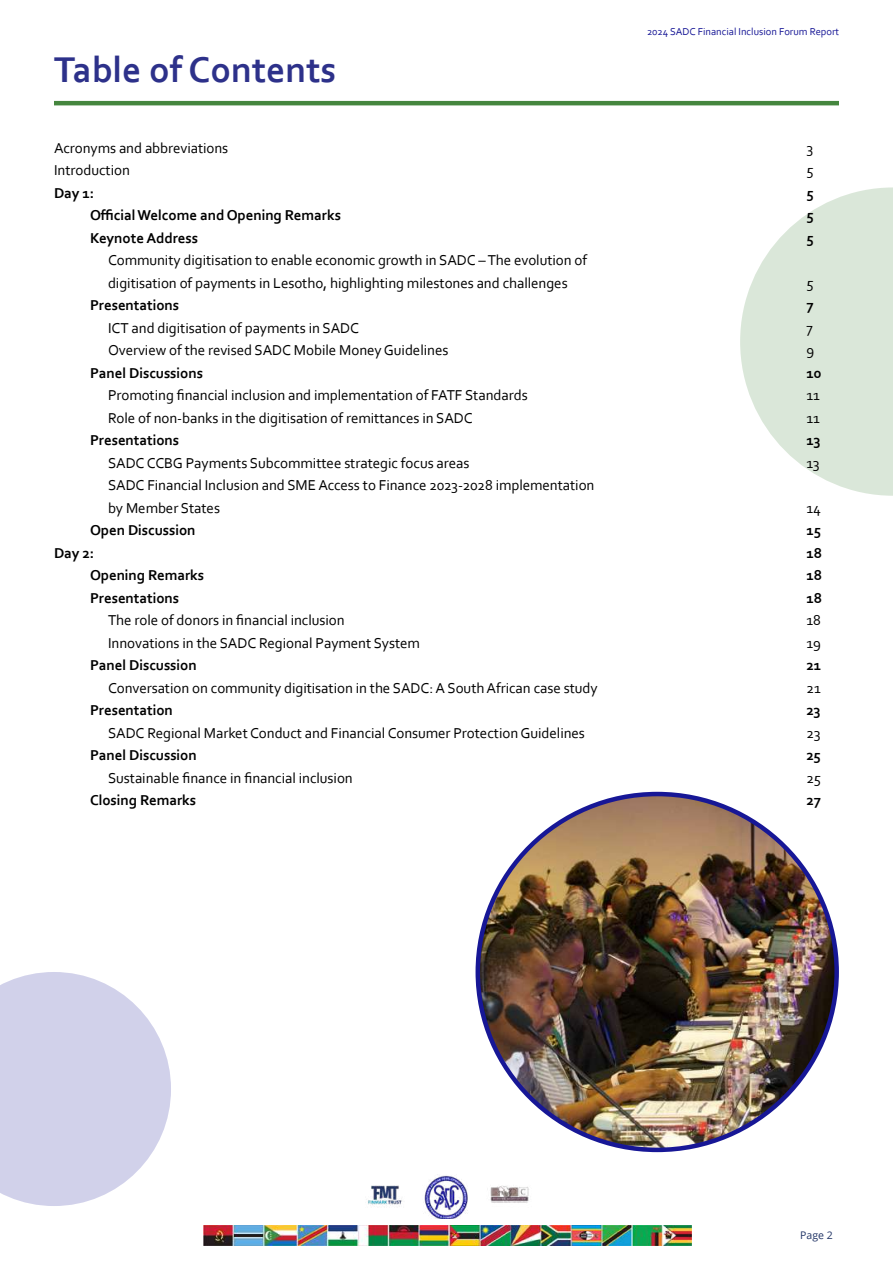
<style>
.page{position:relative;width:893px;height:1263px;background:#fff}
.page>*{position:absolute;margin:0;border:0;box-sizing:border-box;transform-origin:0 0}
.t1{font:700 37.5px "Corbel";color:#2d318a}
.t2{font:15px/22.5px "Corbel";letter-spacing:-.005em;color:#000}
.t3{font:700 15px/22.5px "Corbel";letter-spacing:-.005em;color:#000}
.t4{font:10.5px "Corbel";color:#171796}
.t5{font:10.5px "Open Sans";color:#203365}
</style>
<div class="page">
<img style="left:203px;top:1225px;width:488px;height:20px">
<hr style="left:54px;top:101px;width:785px;height:4px;background:#45863e">
<img style="left:368px;top:1175px;width:161px;height:43px">
<svg style="left:740px;top:187px;width:153px;height:309px;fill:#dae7d9"></svg>
<img style="left:478px;top:794px;width:359px;height:356px">
<svg style="left:0;top:972px;width:171px;height:234px"></svg>
<h1 class="t1" style="left:54px;top:46px;width:284px">Table of Contents</h1>
<p class="t2" style="left:54px;top:136px;width:176px">Acronyms and abbreviations<br>Introduction</p>
<p class="t3" style="left:90px;top:181px;width:253px;text-indent:-36px">Day 1:<br>Official Welcome and Opening Remarks<br>Keynote Address</p>
<p class="t2" style="left:108px;top:249px;width:481px">Community digitisation to enable economic growth in SADC – The evolution of digitisation of payments in Lesotho, highlighting milestones and challenges</p>
<p class="t3" style="left:90px;top:294px;width:91px">Presentations</p>
<p class="t2" style="left:108px;top:316px;width:342px">ICT and digitisation of payments in SADC<br>Overview of the revised SADC Mobile Money Guidelines</p>
<p class="t3" style="left:90px;top:361px;width:115px">Panel Discussions</p>
<p class="t2" style="left:108px;top:384px;width:421px">Promoting financial inclusion and implementation of FATF Standards<br>Role of non-banks in the digitisation of remittances in SADC</p>
<p class="t3" style="left:90px;top:429px;width:91px">Presentations</p>
<p class="t2" style="left:108px;top:451px;width:488px">SADC CCBG Payments Subcommittee strategic focus areas<br>SADC Financial Inclusion and SMEAccess to Finance 2023-2028 implementation by Member States</p>
<p class="t3" style="left:54px;top:519px;width:143px;text-indent:36px">Open Discussion<br>Day 2:</p>
<p class="t3" style="left:90px;top:564px;width:116px">Opening Remarks<br>Presentations</p>
<p class="t2" style="left:108px;top:609px;width:313px">The role of donors in financial inclusion<br>Innovations in the SADC Regional Payment System</p>
<p class="t3" style="left:90px;top:654px;width:108px">Panel Discussion</p>
<p class="t2" style="left:108px;top:676px;width:491px">Conversation on community digitisation in the SADC: A South African case study</p>
<p class="t3" style="left:90px;top:699px;width:84px">Presentation</p>
<p class="t2" style="left:108px;top:721px;width:478px">SADC Regional Market Conduct and Financial Consumer Protection Guidelines</p>
<p class="t3" style="left:90px;top:744px;width:108px">Panel Discussion</p>
<p class="t2" style="left:108px;top:766px;width:246px">Sustainable finance in financial inclusion</p>
<p class="t3" style="left:90px;top:789px;width:108px">Closing Remarks</p>
<p class="t4" style="left:647px;top:25px;width:194px">2024 SADC Financial Inclusion Forum Report</p>
<p class="t2" style="left:806px;top:136px;width:9px">3<br>5</p>
<p class="t3" style="left:806px;top:181px;width:9px;text-align:justify">5<br>5<br>5</p>
<p class="t2" style="left:806px;top:271px;width:9px">5</p>
<p class="t3" style="left:806px;top:294px;width:9px">7</p>
<p class="t2" style="left:806px;top:316px;width:9px">7<br>9</p>
<p class="t3" style="left:806px;top:361px;width:17px">10</p>
<p class="t2" style="left:806px;top:384px;width:15px">11<br>11</p>
<p class="t3" style="left:806px;top:429px;width:16px">13</p>
<p class="t2" style="left:806px;top:451px;width:15px">13</p>
<p class="t2" style="left:806px;top:496px;width:16px">14</p>
<p class="t3" style="left:806px;top:519px;width:17px;text-align:justify">15<br>18<br>18<br>18</p>
<p class="t2" style="left:806px;top:609px;width:16px">18<br>19</p>
<p class="t3" style="left:806px;top:654px;width:16px">21</p>
<p class="t2" style="left:806px;top:676px;width:16px">21</p>
<p class="t3" style="left:806px;top:699px;width:16px">23</p>
<p class="t2" style="left:806px;top:721px;width:15px">23</p>
<p class="t3" style="left:806px;top:744px;width:16px">25</p>
<p class="t2" style="left:806px;top:766px;width:16px">25</p>
<p class="t3" style="left:806px;top:789px;width:16px">27</p>
<p class="t5" style="left:800px;top:1228px;width:34px">Page 2</p>
</div>
